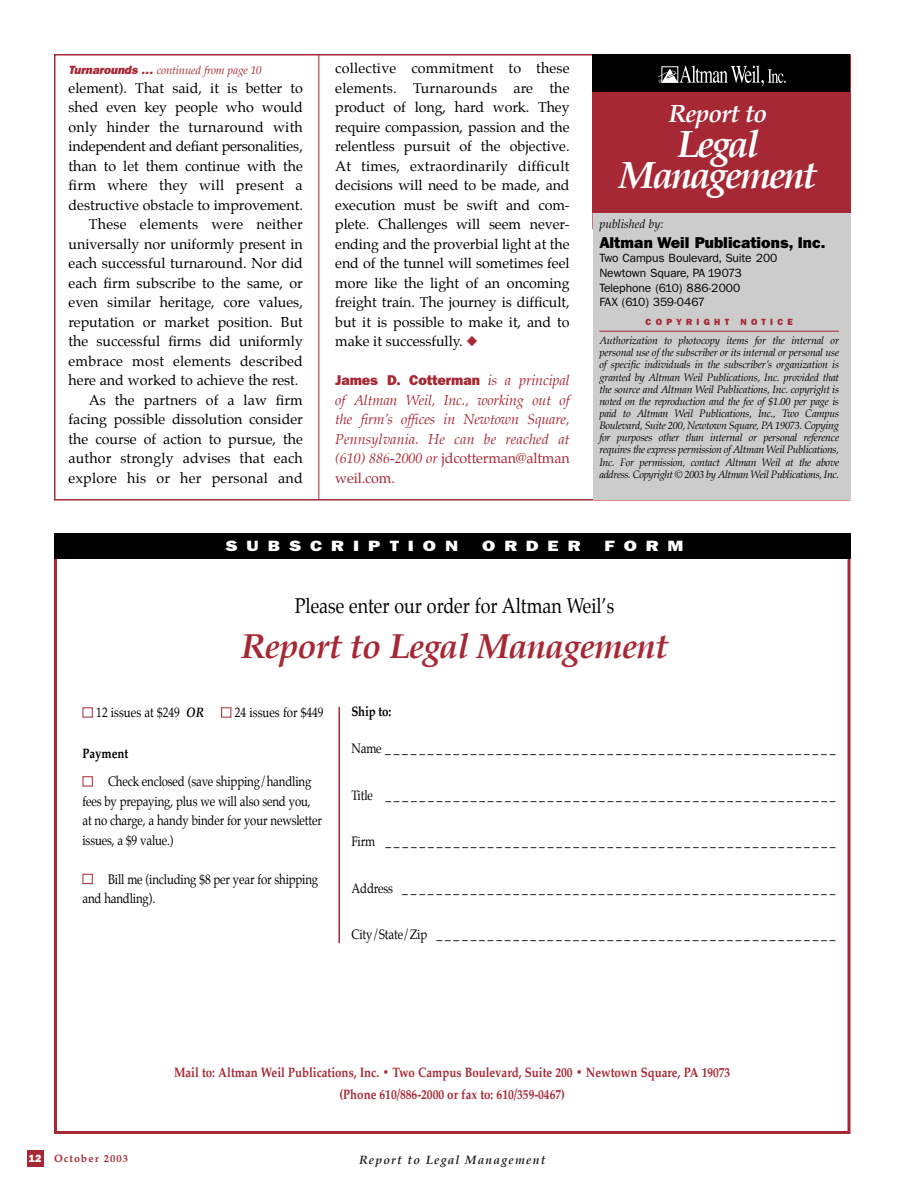
<style>
.page{position:relative;width:918px;height:1188px;background:#fff}
.page>*{position:absolute;margin:0;border:0;box-sizing:border-box;transform-origin:0 0}
.t1{font:italic 700 37.8px/31.5px "Palatino";letter-spacing:-.06em;color:#fff;text-align:center}
.t2{font:italic 700 34.5px "Palatino";letter-spacing:-.025em;color:#a72835}
.t3{font:italic 700 24.75px "Palatino";letter-spacing:-.035em;color:#fff}
.t4{font:21px "Palatino";color:#000;scale:.85 1}
.t5{font:800 15.75px "Franklin Gothic";color:#000}
.t6{font:800 15px "Franklin Gothic";letter-spacing:.48em;color:#fff;scale:1.25 1}
.t7{font:14.25px/19.5px "Palatino";color:#000;text-align:justify}
.t8{font:italic 14.25px/19.5px "Palatino";letter-spacing:.01em;color:#a72835;text-align:justify}
.t9{font:14.25px "Palatino";letter-spacing:.02em;color:#000}
.t10{font:14.25px "Palatino";letter-spacing:-.02em;color:#000}
.t11{font:800 14.25px "Franklin Gothic";letter-spacing:-.015em;color:#a72835}
.t12{font:13.5px/19.5px "Palatino";letter-spacing:-.015em;color:#000;scale:.85 1}
.t13{font:700 13.5px/22.5px "Palatino";color:#a72835;text-align:center;scale:.85 1}
.t14{font:700 13.5px "Palatino";color:#000;scale:.85 1}
.t15{font:12px/14.7px "Franklin Gothic";letter-spacing:-.01em;color:#000}
.t16{font:italic 700 12px "Palatino";letter-spacing:.1em;color:#231f20}
.t17{font:italic 12px "Palatino";color:#000}
.t18{font:italic 11.4px "Palatino";letter-spacing:-.015em;color:#a72835}
.t19{font:italic 10.5px/12.1px "Palatino";letter-spacing:-.035em;color:#000;text-align:justify}
.t20{font:700 10.5px "Palatino";letter-spacing:.1em;color:#a72835}
.t21{font:800 9px "Franklin Gothic";letter-spacing:.48em;color:#a72835}
.s1{font-family:"Franklin Gothic";font-weight:800;font-size:12px}
.s2{color:#a72835}
.s3{font-family:"Palatino";font-weight:400;font-style:italic}
.s4{font-style:normal}
.s5{color:#fff}
.s6{font-weight:700;font-style:italic}
.s7{font-family:"Franklin Gothic";font-weight:800;color:#fff}
</style>
<div class="page">
<div style="left:27px;top:1150px;width:16px;height:16px;background:#a72835"></div>
<div style="left:54px;top:533px;width:796px;height:26px;background:#000"></div>
<hr style="left:338px;top:707px;width:2px;height:236px;background:#a72835">
<hr style="left:318px;top:54px;width:1px;height:446px;background:#a72835">
<hr style="left:592px;top:168px;width:1px;height:61px;background:#a72835">
<div style="left:593px;top:195px;width:257px;height:305px;background:#ccc"></div>
<div style="left:592px;top:54px;width:258px;height:159px;background:#a72835"></div>
<div style="left:592px;top:54px;width:258px;height:37px;background:#000"></div>
<hr style="left:599px;top:331px;width:240px;height:1px;background:#a72835">
<svg style="left:658px;top:65px;width:128px;height:21px"></svg>
<p class="t18" style="left:69px;top:65px;width:195px"><span class="s1">Turnarounds …</span> continued from page 10</p>
<p class="t7" style="left:69px;top:80px;width:236px">element). That said, it is better to</p>
<p class="t7" style="left:69px;top:100px;width:236px">shed even key people who would</p>
<p class="t9" style="left:69px;top:122px;width:236px">only hinder the turnaround with</p>
<p class="t10" style="left:69px;top:141px;width:236px">independent and defiant personalities,</p>
<p class="t7" style="left:69px;top:158px;width:236px">than to let them continue with the</p>
<p class="t9" style="left:69px;top:180px;width:236px">firm where they will present a</p>
<p class="t7" style="left:69px;top:197px;width:236px">destructive obstacle to improvement.</p>
<p class="t9" style="left:89px;top:219px;width:216px">These elements were neither</p>
<p class="t7" style="left:69px;top:236px;width:236px">universally nor uniformly present in</p>
<p class="t7" style="left:69px;top:256px;width:236px">each successful turnaround. Nor did</p>
<p class="t7" style="left:69px;top:275px;width:236px">each firm subscribe to the same, or</p>
<p class="t7" style="left:69px;top:295px;width:236px">even similar heritage, core values,</p>
<p class="t7" style="left:69px;top:314px;width:236px">reputation or market position. But</p>
<p class="t7" style="left:69px;top:334px;width:236px">the successful firms did uniformly</p>
<p class="t7" style="left:69px;top:353px;width:236px">embrace most elements described</p>
<p class="t7" style="left:69px;top:373px;width:231px">here and worked to achieve the rest.</p>
<p class="t7" style="left:89px;top:392px;width:216px">As the partners of a law firm</p>
<p class="t7" style="left:69px;top:412px;width:236px">facing possible dissolution consider</p>
<p class="t7" style="left:69px;top:431px;width:236px">the course of action to pursue, the</p>
<p class="t7" style="left:69px;top:451px;width:236px">author strongly advises that each</p>
<p class="t9" style="left:69px;top:473px;width:236px">explore his or her personal and</p>
<p class="t7" style="left:335px;top:61px;width:236px">collective commitment to these elements. Turnarounds are the product of long, hard work. They require compassion, passion and the relentless pursuit of the objective.<br>At times, extraordinarily difficult decisions will need to be made, and execution must be swift and com&shy;plete. Challenges will seem never&shy;ending and the proverbial light at the end of the tunnel will sometimes feel more like the light of an oncoming freight train. The journey is difficult, but it is possible to make it, and to make it successfully. <span class="s2">◆</span></p>
<p class="t11" style="left:335px;top:376px;width:236px">James D. Cotterman <span class="s3">is a principal</span></p>
<p class="t8" style="left:335px;top:392px;width:236px">of Altman Weil, Inc., working out of the firm’s offices in Newtown Square, Pennsylvania. He can be reached at (610) 886-2000 or <span class="s4">jdcotterman@altman weil.com.</span></p>
<h3 class="t3" style="left:669px;top:104px;width:100px">Report to</h3>
<h1 class="t1" style="left:619px;top:132px;width:200px">Legal<br>Management</h1>
<p class="t17" style="left:599px;top:219px;width:66px">published by:</p>
<p class="t5" style="left:599px;top:237px;width:228px">Altman Weil Publications, Inc.</p>
<p class="t15" style="left:599px;top:252px;width:180px">Two Campus Boulevard, Suite 200<br>Newtown Square, PA 19073<br>Telephone (610) 886-2000<br>FAX (610) 359-0467</p>
<p class="t21" style="left:646px;top:319px;width:149px">COPYRIGHT NOTICE</p>
<p class="t19" style="left:599px;top:336px;width:241px">Authorization to photocopy items for the internal or personal use of the subscriber or its internal or personal use of specific individuals in the subscriber’s organization is granted by Altman Weil Publications, Inc. provided that the source and Altman Weil Publications, Inc. copyright is noted on the reproduction and the fee of $1.00 per page is paid to Altman Weil Publications, Inc., Two Campus Boulevard, Suite 200, Newtown Square, PA 19073. Copying for purposes other than internal or personal reference requires the express permission of Altman Weil Publications, Inc. For permission, contact Altman Weil at the above address. Copyright © 2003 by Altman Weil Publications, Inc.</p>
<p class="t6" style="left:225px;top:541px;width:188px">SUBSCRIPTION</p>
<p class="t6" style="left:482px;top:541px;width:80px">ORDER</p>
<p class="t6" style="left:605px;top:541px;width:65px">FORM</p>
<h3 class="t4" style="left:295px;top:597px;width:377px">Please enter our order for Altman Weil’s</h3>
<h2 class="t2" style="left:241px;top:633px;width:429px">Report to Legal Management</h2>
<p class="t12" style="left:82px;top:704px;width:145px"><span class="s5">■</span> 12 issues at $249 <span class="s6">OR</span></p>
<p class="t12" style="left:221px;top:704px;width:122px"><span class="s5">■</span> 24 issues for $449</p>
<p class="t14" style="left:83px;top:748px;width:55px">Payment</p>
<p class="t12" style="left:82px;top:773px;width:283px"><span class="s5">■</span> Check enclosed (save shipping/handling fees by prepaying, plus we will also send you, at no charge, a handy binder for your newsletter issues, a $9 value.)</p>
<p class="t12" style="left:82px;top:871px;width:279px"><span class="s5">■</span> Bill me (including $8 per year for shipping and handling).</p>
<p class="t14" style="left:351px;top:706px;width:48px">Ship to:</p>
<p class="t12" style="left:351px;top:741px;width:571px">Name _ _ _ _ _ _ _ _ _ _ _ _ _ _ _ _ _ _ _ _ _ _ _ _ _ _ _ _ _ _ _ _ _ _ _ _ _ _ _ _ _ _ _ _ _ _ _ _ _ _ _ _ _</p>
<p class="t12" style="left:351px;top:787px;width:571px">Title _ _ _ _ _ _ _ _ _ _ _ _ _ _ _ _ _ _ _ _ _ _ _ _ _ _ _ _ _ _ _ _ _ _ _ _ _ _ _ _ _ _ _ _ _ _ _ _ _ _ _ _ _</p>
<p class="t12" style="left:351px;top:834px;width:571px">Firm _ _ _ _ _ _ _ _ _ _ _ _ _ _ _ _ _ _ _ _ _ _ _ _ _ _ _ _ _ _ _ _ _ _ _ _ _ _ _ _ _ _ _ _ _ _ _ _ _ _ _ _ _</p>
<p class="t12" style="left:351px;top:880px;width:571px">Address _ _ _ _ _ _ _ _ _ _ _ _ _ _ _ _ _ _ _ _ _ _ _ _ _ _ _ _ _ _ _ _ _ _ _ _ _ _ _ _ _ _ _ _ _ _ _ _ _ _ _</p>
<p class="t12" style="left:351px;top:927px;width:571px">City/State/Zip _ _ _ _ _ _ _ _ _ _ _ _ _ _ _ _ _ _ _ _ _ _ _ _ _ _ _ _ _ _ _ _ _ _ _ _ _ _ _ _ _ _ _ _ _ _ _</p>
<p class="t13" style="left:174px;top:1063px;width:656px">Mail to: Altman Weil Publications, Inc. • Two Campus Boulevard, Suite 200 • Newtown Square, PA 19073 (Phone 610/886-2000 or fax to: 610/359-0467)</p>
<p class="t20" style="left:29px;top:1154px;width:100px"><span class="s7">12</span> October 2003</p>
<p class="t16" style="left:359px;top:1155px;width:188px">Report to Legal Management</p>
</div>
